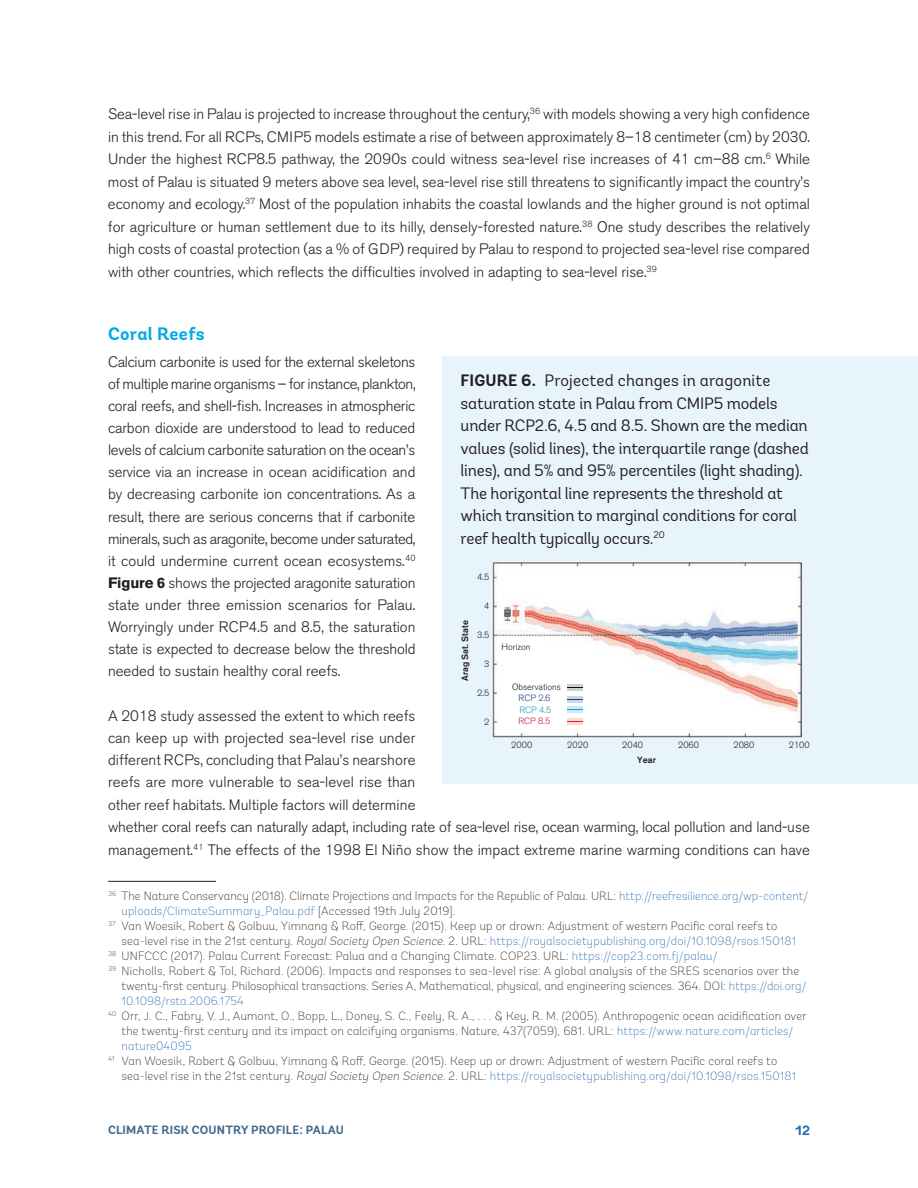
<style>
.page{position:relative;width:918px;height:1188px;background:#fff}
.page>*{position:absolute;margin:0;border:0;box-sizing:border-box;transform-origin:0 0}
.t1{font:700 18px "Andes";letter-spacing:.02em;color:#00abe5}
.t2{font:16.5px/22.5px "Andes";letter-spacing:-.01em;color:#231f20}
.t3{font:300 15px/22px "Akzidenz Grotesk BE";letter-spacing:.005em;color:#231f20;text-align:justify}
.t4{font:700 13.5px "Andes";color:#236bad}
.t5{font:200 12px "Andes";letter-spacing:.015em;color:#231f20}
.t6{font:200 12px "Andes";letter-spacing:.015em;color:#236bad}
.t7{font:700 12px "Andes";letter-spacing:.015em;color:#3f6a8d}
.t8{font:300 9px "Akzidenz Grotesk BE";color:#231f20}
.t9{font:500 9px "Akzidenz Grotesk BE";color:#231f20}
.t10{font:300 9px "Akzidenz Grotesk BE";color:#1f1c1d}
.t11{font:300 9px "Akzidenz Grotesk BE";color:#2697b4}
.t12{font:300 9px "Akzidenz Grotesk BE";color:#203f7f}
.t13{font:300 9px "Akzidenz Grotesk BE";color:#cd1f38}
.s1{font-weight:700}
.s2{color:#236bad}
.s3{color:#231f20}
.s4{font-style:italic;color:#231f20}
</style>
<div class="page">
<div style="left:442px;top:356px;width:476px;height:427px;background:#e8f4fb"></div>
<img style="left:492px;top:562px;width:309px;height:176px">
<div style="left:568px;top:718px;width:15px;height:7px;background:#f8ddd6"></div>
<svg style="left:568px;top:721px;width:15px;height:1px"></svg>
<div style="left:568px;top:706px;width:15px;height:7px;background:#cbebf3"></div>
<svg style="left:568px;top:709px;width:15px;height:1px"></svg>
<div style="left:568px;top:696px;width:15px;height:6px;background:#cdd6e6"></div>
<svg style="left:568px;top:699px;width:15px;height:1px"></svg>
<div style="left:568px;top:685px;width:15px;height:6px;background:#cecfcf"></div>
<svg style="left:568px;top:687px;width:15px;height:1px"></svg>
<hr style="left:108px;top:881px;width:108px;height:1px;background:#231f20">
<p class="t3" style="left:108px;top:103px;width:704px;line-height:22.5px">Sea-level rise in Palau is projected to increase throughout the century,<sup>36</sup> with models showing a very high confidence in this trend. For all RCPs, CMIP5 models estimate a rise of between approximately 8–18 centimeter (cm) by 2030.<br>Under the highest RCP8.5 pathway, the 2090s could witness sea-level rise increases of 41 cm–88 cm.<sup>6</sup> While most of Palau is situated 9 meters above sea level, sea-level rise still threatens to significantly impact the country’s economy and ecology.<sup>37</sup> Most of the population inhabits the coastal lowlands and the higher ground is not optimal for agriculture or human settlement due to its hilly, densely-forested nature.<sup>38</sup> One study describes the relatively high costs of coastal protection (as a % of GDP) required by Palau to respond to projected sea-level rise compared with other countries, which reflects the difficulties involved in adapting to sea-level rise.<sup>39</sup></p>
<p class="t1" style="left:108px;top:322px;width:98px">Coral Reefs</p>
<p class="t3" style="left:108px;top:351px;width:309px">Calcium carbonite is used for the external skeletons of multiple marine organisms – for instance, plankton, coral reefs, and shell-fish. Increases in atmospheric carbon dioxide are understood to lead to reduced levels of calcium carbonite saturation on the ocean’s service via an increase in ocean acidification and by decreasing carbonite ion concentrations. As a result, there are serious concerns that if carbonite minerals, such as aragonite, become under saturated, it could undermine current ocean ecosystems.<sup>40<br></sup><span class="s1">Figure 6</span> shows the projected aragonite saturation state under three emission scenarios for Palau.<br>Worryingly under RCP4.5 and 8.5, the saturation state is expected to decrease below the threshold needed to sustain healthy coral reefs.</p>
<p class="t3" style="left:108px;top:705px;width:704px;text-align:left">A 2018 study assessed the extent to which reefs<br>can keep up with projected sea-level rise under<br>different RCPs, concluding that Palau’s nearshore<br>reefs are more vulnerable to sea-level rise than<br>other reef habitats. Multiple factors will determine<br>whether coral reefs can naturally adapt, including rate of sea-level rise, ocean warming, local pollution and land-use management.<sup>41</sup> The effects of the 1998 El Niño show the impact extreme marine warming conditions can have</p>
<p class="t2" style="left:461px;top:369px;width:350px"><span class="s1">FIGURE 6.</span> Projected changes in aragonite saturation state in Palau from CMIP5 models under RCP2.6, 4.5 and 8.5. Shown are the median values (solid lines), the interquartile range (dashed lines), and 5% and 95% percentiles (light shading).<br>The horizontal line represents the threshold at which transition to marginal conditions for coral reef health typically occurs. <sup>20</sup></p>
<p class="t8" style="left:477px;top:572px;width:13px">4.5</p>
<p class="t8" style="left:484px;top:601px;width:7px">4</p>
<p class="t8" style="left:477px;top:630px;width:13px">3.5</p>
<p class="t8" style="left:484px;top:659px;width:7px">3</p>
<p class="t8" style="left:477px;top:688px;width:13px">2.5</p>
<p class="t8" style="left:484px;top:717px;width:7px">2</p>
<p class="t9" style="left:460px;top:681px;width:63px;rotate:-90deg">Arag Sat. State</p>
<p class="t8" style="left:502px;top:642px;width:30px">Horizon</p>
<p class="t10" style="left:512px;top:682px;width:50px">Observations</p>
<p class="t13" style="left:518px;top:716px;width:33px">RCP 8.5</p>
<p class="t8" style="left:511px;top:740px;width:22px">2000</p>
<p class="t8" style="left:567px;top:740px;width:22px">2020</p>
<p class="t8" style="left:622px;top:740px;width:22px">2040</p>
<p class="t8" style="left:678px;top:740px;width:22px">2060</p>
<p class="t8" style="left:733px;top:740px;width:22px">2080</p>
<p class="t8" style="left:789px;top:740px;width:22px">2100</p>
<p class="t9" style="left:637px;top:755px;width:20px">Year</p>
<p class="t12" style="left:519px;top:693px;width:33px">RCP 2.6</p>
<p class="t11" style="left:519px;top:705px;width:33px">RCP 4.5</p>
<p class="t5" style="left:108px;top:888px;width:702px"><sup>36</sup> The Nature Conservancy (2018). Climate Projections and Impacts for the Republic of Palau. URL: <span class="s2">http://reefresilience.org/wp-content/</span></p>
<p class="t6" style="left:122px;top:903px;width:335px">uploads/ClimateSummary_Palau.pdf <span class="s3">[Accessed 19th July 2019].</span></p>
<p class="t5" style="left:108px;top:918px;width:671px"><sup>37</sup> Van Woesik, Robert &amp; Golbuu, Yimnang &amp; Roff, George. (2015). Keep up or drown: Adjustment of western Pacific coral reefs to</p>
<p class="t6" style="left:122px;top:933px;width:676px"><span class="s3">sea-level rise in the 21st century.</span> <span class="s4">Royal Society Open Science</span><span class="s3">. 2. URL:</span> https://royalsocietypublishing.org/doi/10.1098/rsos.150181</p>
<p class="t5" style="left:108px;top:948px;width:611px"><sup>38</sup> UNFCCC (2017). Palau Current Forecast: Palua and a Changing Climate. COP23. URL: <span class="s2">https://cop23.com.fj/palau/</span></p>
<p class="t5" style="left:108px;top:963px;width:693px"><sup>39</sup> Nicholls, Robert &amp; Tol, Richard. (2006). Impacts and responses to sea-level rise: A global analysis of the SRES scenarios over the</p>
<p class="t5" style="left:122px;top:978px;width:686px">twenty-first century. Philosophical transactions. Series A, Mathematical, physical, and engineering sciences. 364. DOI: <span class="s2">https://doi.org/</span></p>
<p class="t6" style="left:122px;top:993px;width:124px">10.1098/rsta.2006.1754</p>
<p class="t5" style="left:108px;top:1008px;width:700px"><sup>40</sup> Orr, J. C., Fabry, V. J., Aumont, O., Bopp, L., Doney, S. C., Feely, R. A., . . . &amp; Key, R. M. (2005). Anthropogenic ocean acidification over</p>
<p class="t5" style="left:122px;top:1023px;width:673px">the twenty-first century and its impact on calcifying organisms. Nature, 437(7059), 681. URL: <span class="s2">https://www.nature.com/articles/</span></p>
<p class="t6" style="left:122px;top:1038px;width:72px">nature04095</p>
<p class="t5" style="left:108px;top:1053px;width:671px"><sup>41</sup> Van Woesik, Robert &amp; Golbuu, Yimnang &amp; Roff, George. (2015). Keep up or drown: Adjustment of western Pacific coral reefs to</p>
<p class="t6" style="left:122px;top:1068px;width:676px"><span class="s3">sea-level rise in the 21st century.</span> <span class="s4">Royal Society Open Science</span><span class="s3">. 2. URL:</span> https://royalsocietypublishing.org/doi/10.1098/rsos.150181</p>
<p class="t7" style="left:108px;top:1122px;width:237px">CLIMATE RISK COUNTRY PROFILE: PALAU</p>
<p class="t4" style="left:795px;top:1122px;width:16px">12</p>
</div>
